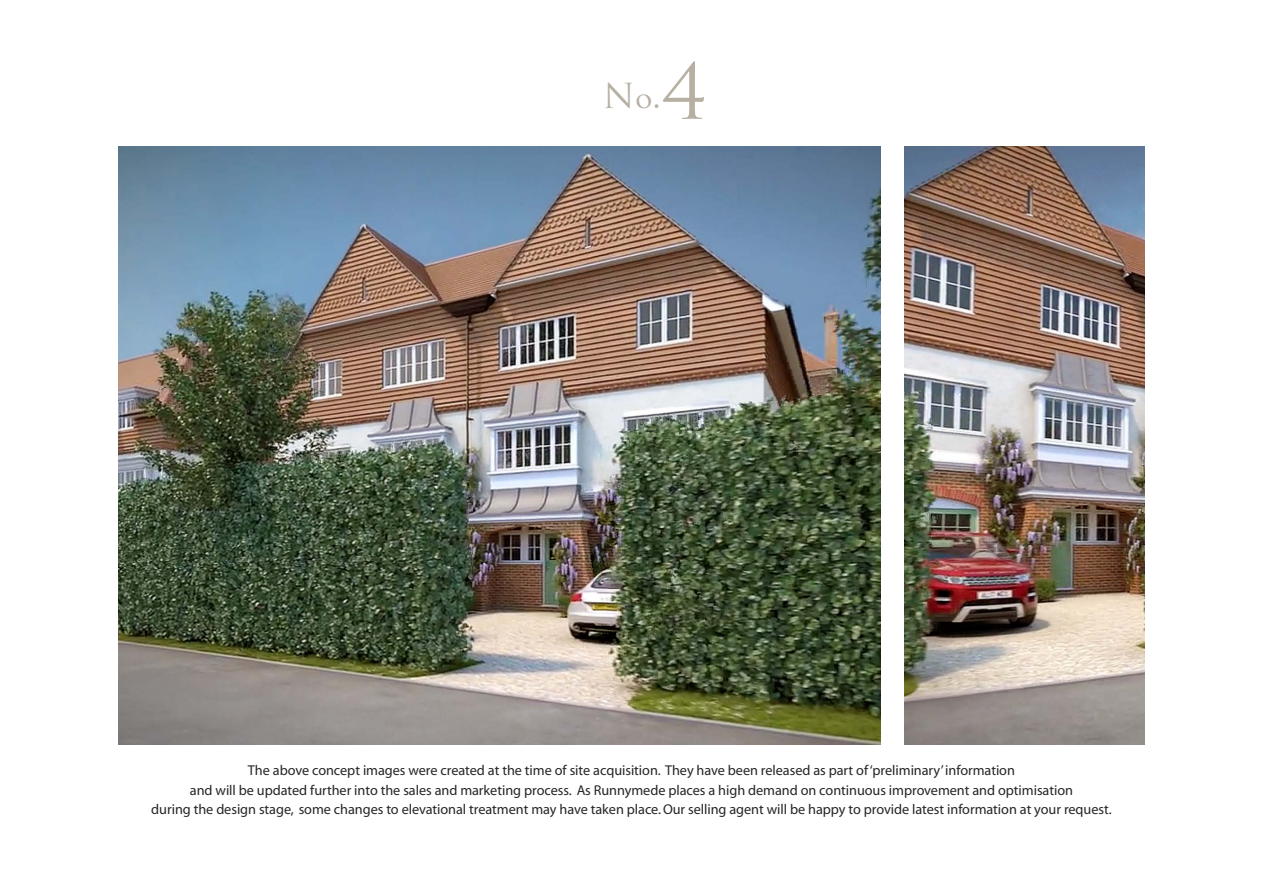
<style>
.page{position:relative;width:1263px;height:893px;background:#fff}
.page>*{position:absolute;margin:0;border:0;box-sizing:border-box;transform-origin:0 0}
.t1{font:75px "Trajan";color:#b7b0a2}
.t2{font:33.6px "Trajan";color:#b7b0a2}
.t3{font:14.25px/19.5px "Myriad MM 400 600";letter-spacing:-.005em;color:#272526;text-align:center}
.s1{font-family:"M Bembo"}
</style>
<div class="page">
<img style="left:118px;top:146px;width:763px;height:599px">
<img style="left:905px;top:146px;width:240px;height:599px">
<h1 class="t1" style="left:661px;top:49px;width:49px">4</h1>
<h2 class="t2" style="left:603px;top:76px;width:59px">N<span class="s1">o</span>.</h2>
<p class="t3" style="left:151px;top:762px;width:962px">The above concept images were created at the time of site acquisition. They have been released as part of ‘preliminary’ information<br>and will be updated further into the sales and marketing process. As Runnymede places a high demand on continuous improvement and optimisation<br>during the design stage, some changes to elevational treatment may have taken place. Our selling agent will be happy to provide latest information at your request.</p>
</div>
